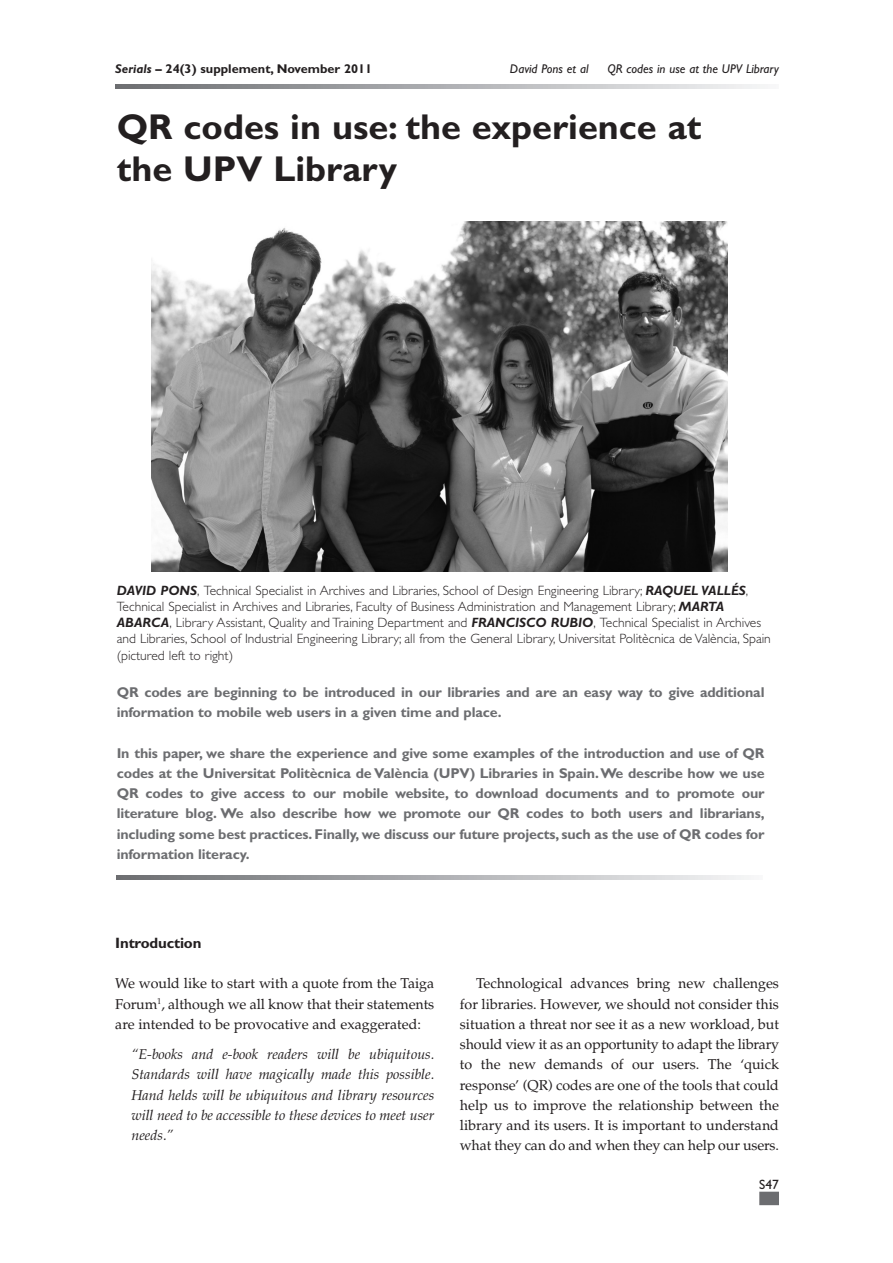
<style>
.page{position:relative;width:893px;height:1263px;background:#fff}
.page>*{position:absolute;margin:0;border:0;box-sizing:border-box;transform-origin:0 0}
.t1{font:700 36px/42px "Gill Sans";color:#231f20}
.t2{font:700 15px "Gill Sans";letter-spacing:-.01em;color:#231f20}
.t3{font:700 14.25px/20.2px "Gill Sans";letter-spacing:-.01em;color:#6c6d70}
.t4{font:14.25px/20.2px "Palatino";color:#231f20;text-align:justify}
.t5{font:italic 14.25px/20.2px "Palatino";color:#231f20;text-align:justify}
.t6{font:300 13.5px/16.2px "Gill Sans";color:#231f20}
.t7{font:13.5px "Gill Sans";color:#231f20}
.t8{font:italic 12.75px "Gill Sans";color:#231f20}
.t9{font:700 12.75px "Gill Sans";color:#231f20}
.s1{font-style:italic}
.s2{font-weight:700;font-style:italic}
</style>
<div class="page">
<svg style="left:115px;top:85px;width:650px;height:3px;background:#aeafb2"></svg>
<div style="left:759px;top:1192px;width:20px;height:13px;background:#6c6d70"></div>
<svg style="left:117px;top:875px;width:632px;height:4px;background:#aeafb2"></svg>
<img style="left:151px;top:222px;width:576px;height:350px">
<p class="t9" style="left:115px;top:64px;width:258px"><span class="s1">Serials</span> – 24(3) supplement, November 2011</p>
<p class="t8" style="left:510px;top:64px;width:80px">David Pons et al</p>
<p class="t8" style="left:607px;top:64px;width:173px">QR codes in use at the UPV Library</p>
<h1 class="t1" style="left:117px;top:109px;width:586px">QR codes in use: the experience at the UPV Library</h1>
<p class="t6" style="left:117px;top:584px;width:655px"><span class="s2">DAVID PONS</span>, Technical Specialist in Archives and Libraries, School of Design Engineering Library; <span class="s2">RAQUEL VALLÉS</span>, Technical Specialist in Archives and Libraries, Faculty of Business Administration and Management Library; <span class="s2">MARTA ABARCA</span>, Library Assistant, Quality and Training Department and <span class="s2">FRANCISCO RUBIO</span>, Technical Specialist in Archives and Libraries, School of Industrial Engineering Library; all from the General Library, Universitat Politècnica de València, Spain (pictured left to right)</p>
<p class="t3" style="left:117px;top:684px;width:649px">QR codes are beginning to be introduced in our libraries and are an easy way to give additional information to mobile web users in a given time and place.</p>
<p class="t3" style="left:117px;top:744px;width:649px;text-align:justify">In this paper, we share the experience and give some examples of the introduction and use of QR codes at the Universitat Politècnica de València (UPV) Libraries in Spain.We describe how we use QR codes to give access to our mobile website, to download documents and to promote our literature blog. We also describe how we promote our QR codes to both users and librarians, including some best practices. Finally, we discuss our future projects, such as the use of QR codes for information literacy.</p>
<p class="t2" style="left:115px;top:938px;width:88px">Introduction</p>
<p class="t4" style="left:115px;top:975px;width:320px">We would like to start with a quote from the Taiga Forum<sup>1</sup>, although we all know that their statements are intended to be provocative and exaggerated:</p>
<p class="t5" style="left:131px;top:1046px;width:304px">“E-books and e-book readers will be ubiquitous.<br>Standards will have magically made this possible.<br>Hand helds will be ubiquitous and library resources will need to be accessible to these devices to meet user needs.”</p>
<p class="t4" style="left:460px;top:975px;width:320px;text-indent:16px">Technological advances bring new challenges for libraries. However, we should not consider this situation a threat nor see it as a new workload, but should view it as an opportunity to adapt the library to the new demands of our users. The ‘quick response’ (QR) codes are one of the tools that could help us to improve the relationship between the library and its users. It is important to understand what they can do and when they can help our users.</p>
<p class="t7" style="left:759px;top:1179px;width:21px">S47</p>
</div>
